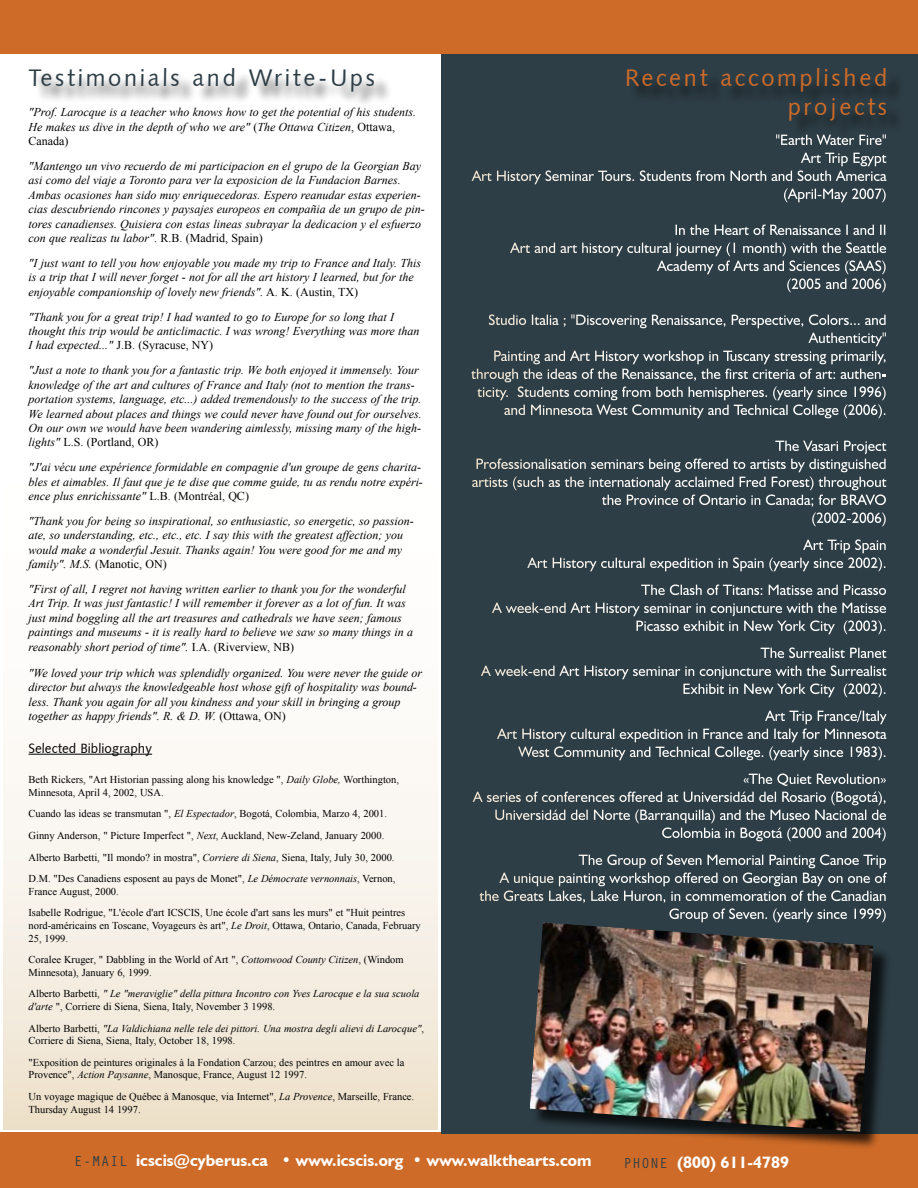
<style>
.page{position:relative;width:918px;height:1188px;background:#fff}
.page>*{position:absolute;margin:0;border:0;box-sizing:border-box;transform-origin:0 0}
.t1{font:24px/28.8px "Humanist 531 BT Roman A";letter-spacing:.11em;color:#ce6b28;text-align:right}
.t2{font:24px "Humanist 531 BT Roman A";letter-spacing:.11em;color:#2e3e46}
.t3{font:700 16.5px "Humanist 521 BT";color:#fff}
.t4{font:15px/18px "Humanist 521 BT";color:#fff;text-align:right}
.t5{font:13.5px "Humanist 531 BT Roman A";color:#000}
.t6{font:italic 12px/14.4px "Times New Roman";color:#000}
.t7{font:10.5px/12.6px "Times New Roman";color:#000}
.t8{font:italic 10.5px/12.6px "Times New Roman";color:#000}
.s1{font-style:normal}
.s2{font-style:italic}
.s3{font-family:"Orator Std";font-weight:400;font-size:15px;color:#2e3e46}
</style>
<div class="page">
<div style="left:0;top:0;width:918px;height:54px;background:#ce6b28"></div>
<div style="left:0;top:1133px;width:918px;height:55px;background:#ce6b28"></div>
<svg style="left:3px;top:753px;width:435px;height:376px"></svg>
<hr style="left:28px;top:754px;width:124px;height:1px;background:#000">
<div style="left:32px;top:70px;width:361px;height:40px;background:#000;opacity:.75"></div>
<div style="left:441px;top:54px;width:477px;height:1080px;background:#2e3e46"></div>
<div style="left:531px;top:924px;width:362px;height:228px;background:#000;opacity:.75"></div>
<img style="left:530px;top:922px;width:343px;height:210px">
<h1 class="t2" style="left:28px;top:62px;width:348px">Testimonials and Write-Ups</h1>
<h1 class="t1" style="left:625px;top:62px;width:264px">Recent accomplished projects</h1>
<p class="t4" style="left:472px;top:130px;width:416px">"Earth Water Fire"<br>Art Trip Egypt<br>Art History Seminar Tours. Students from North and South America (April-May 2007)</p>
<p class="t4" style="left:510px;top:220px;width:378px">In the Heart of Renaissance I and II<br>Art and art history cultural journey (1 month) with the Seattle Academy of Arts and Sciences (SAAS)<br>(2005 and 2006)</p>
<p class="t4" style="left:471px;top:310px;width:417px">Studio Italia ; "Discovering Renaissance, Perspective, Colors... and Authenticity"<br>Painting and Art History workshop in Tuscany stressing primarily, through the ideas of the Renaissance, the first criteria of art: authen&shy;ticity. Students coming from both hemispheres. (yearly since 1996) and Minnesota West Community and Technical College (2006).</p>
<p class="t4" style="left:472px;top:436px;width:416px">The Vasari Project<br>Professionalisation seminars being offered to artists by distinguished artists (such as the internationaly acclaimed Fred Forest) throughout the Province of Ontario in Canada; for BRAVO<br>(2002-2006)</p>
<p class="t4" style="left:528px;top:535px;width:360px">Art Trip Spain<br>Art History cultural expedition in Spain (yearly since 2002).</p>
<p class="t4" style="left:492px;top:580px;width:396px">The Clash of Titans: Matisse and Picasso<br>A week-end Art History seminar in conjuncture with the Matisse<br>Picasso exhibit in New York City (2003).</p>
<p class="t4" style="left:481px;top:643px;width:407px">The Surrealist Planet<br>A week-end Art History seminar in conjuncture with the Surrealist<br>Exhibit in New York City (2002).</p>
<p class="t4" style="left:497px;top:706px;width:391px">Art Trip France/Italy<br>Art History cultural expedition in France and Italy for Minnesota<br>West Community and Technical College. (yearly since 1983).</p>
<p class="t4" style="left:473px;top:769px;width:415px">«The Quiet Revolution»<br>A series of conferences offered at Universidád del Rosario (Bogotá), Universidád del Norte (Barranquilla) and the Museo Nacional de Colombia in Bogotá (2000 and 2004)</p>
<p class="t4" style="left:479px;top:850px;width:409px">The Group of Seven Memorial Painting Canoe Trip<br>A unique painting workshop offered on Georgian Bay on one of the Greats Lakes, Lake Huron, in commemoration of the Canadian Group of Seven. (yearly since 1999)</p>
<p class="t6" style="left:28px;top:105px;width:389px">"Prof. Larocque is a teacher who knows how to get the potential of his students.<br>He makes us dive in the depth of who we are" <span class="s1">(</span>The Ottawa Citizen<span class="s1">, Ottawa,<br>Canada)</span></p>
<p class="t6" style="left:28px;top:159px;width:398px">"Mantengo un vivo recuerdo de mi participacion en el grupo de la Georgian Bay asi como del viaje a Toronto para ver la exposicion de la Fundacion Barnes.<br>Ambas ocasiones han sido muy enriquecedoras. Espero reanudar estas experien&shy;cias descubriendo rincones y paysajes europeos en compañia de un grupo de pin&shy;tores canadienses. Quisiera con estas lineas subrayar la dedicacion y el esfuerzo con que realizas tu labor"<span class="s1">. R.B. (Madrid, Spain)</span></p>
<p class="t6" style="left:28px;top:255px;width:394px">"I just want to tell you how enjoyable you made my trip to France and Italy. This is a trip that I will never forget - not for all the art history I learned, but for the enjoyable companionship of lovely new friends". <span class="s1">A. K. (Austin, TX)</span></p>
<p class="t6" style="left:28px;top:309px;width:393px">"Thank you for a great trip! I had wanted to go to Europe for so long that I thought this trip would be anticlimactic. I was wrong! Everything was more than<br>I had expected..." <span class="s1">J.B. (Syracuse, NY)</span></p>
<p class="t6" style="left:28px;top:363px;width:395px">"Just a note to thank you for a fantastic trip. We both enjoyed it immensely. Your knowledge of the art and cultures of France and Italy (not to mention the trans&shy;portation systems, language, etc...) added tremendously to the success of the trip.<br>We learned about places and things we could never have found out for ourselves.<br>On our own we would have been wandering aimlessly, missing many of the high&shy;lights" <span class="s1">L.S. (Portland, OR)</span></p>
<p class="t6" style="left:28px;top:460px;width:396px">"J'ai vécu une expérience formidable en compagnie d'un groupe de gens charita&shy;bles et aimables. Il faut que je te dise que comme guide, tu as rendu notre expéri&shy;ence plus enrichissante" <span class="s1">L.B. (Montréal, QC)</span></p>
<p class="t6" style="left:28px;top:513px;width:387px">"Thank you for being so inspirational, so enthusiastic, so energetic, so passion&shy;ate, so understanding, etc., etc., etc. I say this with the greatest affection; you would make a wonderful Jesuit. Thanks again! You were good for me and my family". M.S. <span class="s1">(Manotic, ON)</span></p>
<p class="t6" style="left:28px;top:582px;width:386px">"First of all, I regret not having written earlier to thank you for the wonderful Art Trip. It was just fantastic! I will remember it forever as a lot of fun. It was just mind boggling all the art treasures and cathedrals we have seen; famous paintings and museums - it is really hard to believe we saw so many things in a reasonably short period of time". <span class="s1">I.A. (Riverview, NB)</span></p>
<p class="t6" style="left:28px;top:666px;width:395px">"We loved your trip which was splendidly organized. You were never the guide or director but always the knowledgeable host whose gift of hospitality was bound&shy;less. Thank you again for all you kindness and your skill in bringing a group together as happy friends". R. &amp; D. W. <span class="s1">(Ottawa, ON)</span></p>
<p class="t5" style="left:28px;top:739px;width:125px">Selected Bibliography</p>
<p class="t7" style="left:28px;top:773px;width:372px">Beth Rickers, "Art Historian passing along his knowledge ", <span class="s2">Daily Globe,</span> Worthington,<br>Minnesota, April 4, 2002, USA.</p>
<p class="t7" style="left:28px;top:803px;width:369px;line-height:21.6px">Cuando las ideas se transmutan ", <span class="s2">El Espectador</span>, Bogotá, Colombia, Marzo 4, 2001.<br>Ginny Anderson, " Picture Imperfect ", <span class="s2">Next</span>, Auckland, New-Zeland, January 2000.<br>Alberto Barbetti, "Il mondo? in mostra", <span class="s2">Corriere di Siena</span>, Siena, Italy, July 30, 2000.<br>D.M. "Des Canadiens esposent au pays de Monet", <span class="s2">Le Démocrate vernonnais</span>, Vernon,</p>
<p class="t7" style="left:28px;top:880px;width:378px;line-height:21.6px">France August, 2000.<br>Isabelle Rodrigue, "L'école d'art ICSCIS, Une école d'art sans les murs" et "Huit peintres</p>
<p class="t7" style="left:28px;top:919px;width:394px">nord-américains en Toscane, Voyageurs ès art", <span class="s2">Le Droit</span>, Ottawa, Ontario, Canada, February<br>25, 1999.</p>
<p class="t7" style="left:28px;top:953px;width:377px">Coralee Kruger, " Dabbling in the World of Art ", <span class="s2">Cottonwood County Citizen</span>, (Windom<br>Minnesota), January 6, 1999.</p>
<p class="t8" style="left:28px;top:987px;width:393px"><span class="s1">Alberto Barbetti,</span> " Le "meraviglie" della pittura Incontro con Yves Larocque e la sua scuola d'arte <span class="s1">", Corriere di Siena, Siena, Italy, November 3 1998.</span></p>
<p class="t8" style="left:28px;top:1022px;width:397px"><span class="s1">Alberto Barbetti,</span> "La Valdichiana nelle tele dei pittori. Una mostra degli alievi di Larocque"<span class="s1">,<br>Corriere di Siena, Siena, Italy, October 18, 1998.</span></p>
<p class="t7" style="left:28px;top:1056px;width:377px">"Exposition de peintures originales à la Fondation Carzou; des peintres en amour avec la<br>Provence", <span class="s2">Action Paysanne</span>, Manosque, France, August 12 1997.</p>
<p class="t7" style="left:28px;top:1090px;width:387px">Un voyage magique de Québec à Manosque, via Internet", <span class="s2">La Provence</span>, Marseille, France.<br>Thursday August 14 1997.</p>
<h2 class="t3" style="left:74px;top:1150px;width:519px"><span class="s3">E-MAIL</span> icscis@cyberus.ca • www.icscis.org • www.walkthearts.com</h2>
<h2 class="t3" style="left:623px;top:1152px;width:168px"><span class="s3">PHONE</span> (800) 611-4789</h2>
</div>
